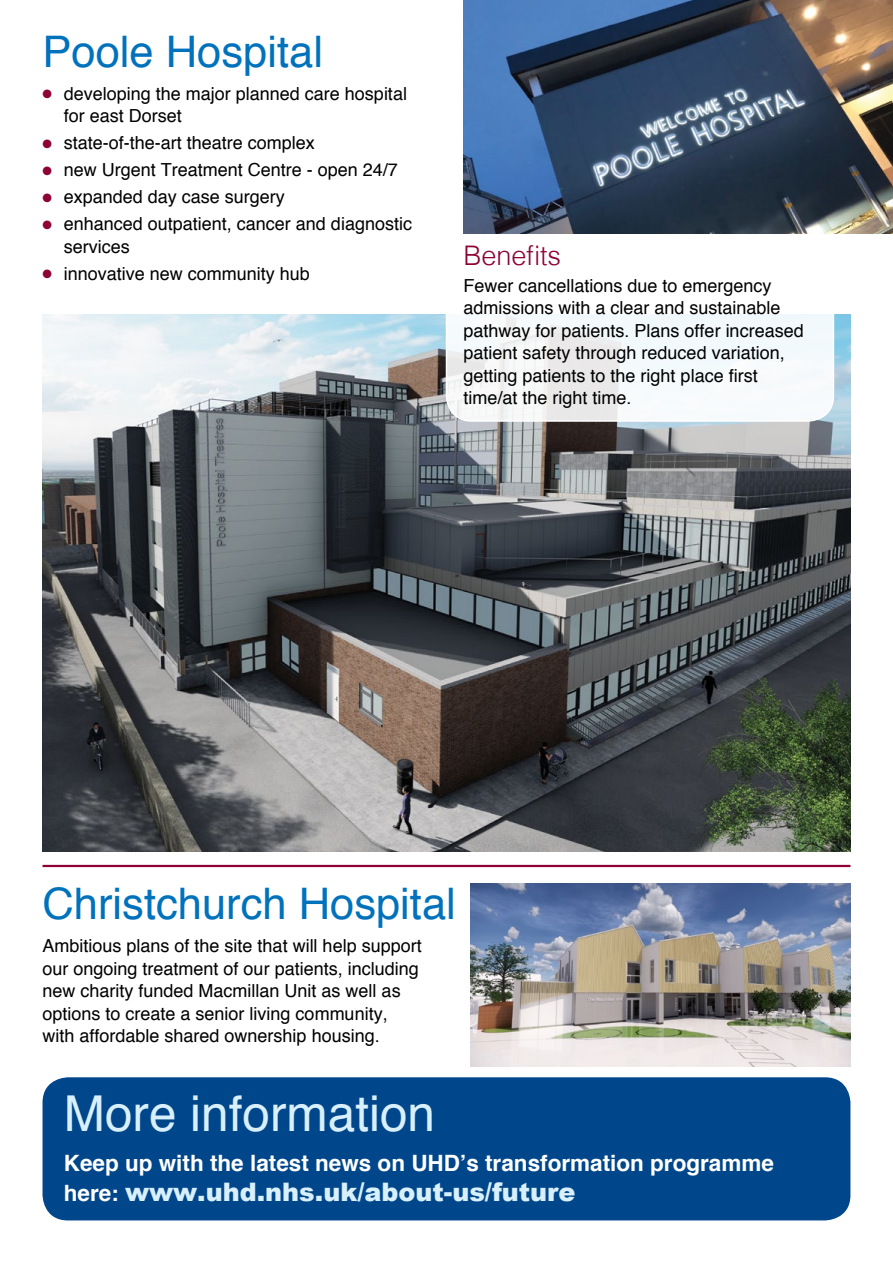
<style>
.page{position:relative;width:893px;height:1263px;background:#fff}
.page>*{position:absolute;margin:0;border:0;box-sizing:border-box;transform-origin:0 0}
.t1{font:49.5px "Helvetica";color:#d8effc}
.t2{font:43.5px "Helvetica";color:#0072bc}
.t3{font:300 27px "Helvetica";color:#8d0134}
.t4{font:900 25.5px "Arial";color:#d8effc}
.t5{font:700 22.5px "Helvetica";color:#fff}
.t6{font:18px/22.5px "Helvetica";color:#000}
.s1{color:#8d0134}
.s2{font-family:"Helvetica";font-weight:700;font-size:22.5px;color:#fff}
</style>
<div class="page">
<div style="left:43px;top:1077px;width:807px;height:143px;background:#00468b;border-radius:26px"></div>
<img style="left:471px;top:884px;width:379px;height:182px">
<hr style="left:43px;top:865px;width:807px;height:2px;background:#8d0134">
<img style="left:463px;top:0;width:430px;height:234px">
<img style="left:43px;top:315px;width:807px;height:536px">
<svg style="left:446px;top:252px;width:387px;height:169px"></svg>
<div style="left:446px;top:251px;width:388px;height:171px;border:2px solid #fff;border-radius:26px"></div>
<h2 class="t2" style="left:43px;top:18px;width:282px">Poole Hospital</h2>
<p class="t6" style="left:64px;top:83px;width:345px;text-indent:-21px"><span class="s1">●</span> developing the major planned care hospital for east Dorset</p>
<p class="t6" style="left:43px;top:132px;width:274px"><span class="s1">●</span> state-of-the-art theatre complex</p>
<p class="t6" style="left:43px;top:159px;width:357px"><span class="s1">●</span> new Urgent Treatment Centre - open 24/7</p>
<p class="t6" style="left:43px;top:186px;width:244px"><span class="s1">●</span> expanded day case surgery</p>
<p class="t6" style="left:64px;top:213px;width:350px;text-indent:-21px"><span class="s1">●</span> enhanced outpatient, cancer and diagnostic services</p>
<p class="t6" style="left:43px;top:263px;width:269px"><span class="s1">●</span> innovative new community hub</p>
<h3 class="t3" style="left:463px;top:232px;width:99px">Benefits</h3>
<p class="t6" style="left:463px;top:274px;width:342px">Fewer cancellations due to emergency admissions with a clear and sustainable pathway for patients. Plans offer increased patient safety through reduced variation, getting patients to the right place first time/at the right time.</p>
<h2 class="t2" style="left:43px;top:870px;width:415px">Christchurch Hospital</h2>
<p class="t6" style="left:43px;top:935px;width:381px">Ambitious plans of the site that will help support our ongoing treatment of our patients, including new charity funded Macmillan Unit as well as options to create a senior living community, with affordable shared ownership housing.</p>
<h1 class="t1" style="left:64px;top:1075px;width:373px">More information</h1>
<p class="t5" style="left:64px;top:1145px;width:712px">Keep up with the latest news on UHD’s transformation programme</p>
<h3 class="t4" style="left:64px;top:1178px;width:513px"><span class="s2">here:</span> www.uhd.nhs.uk/about-us/future</h3>
</div>
